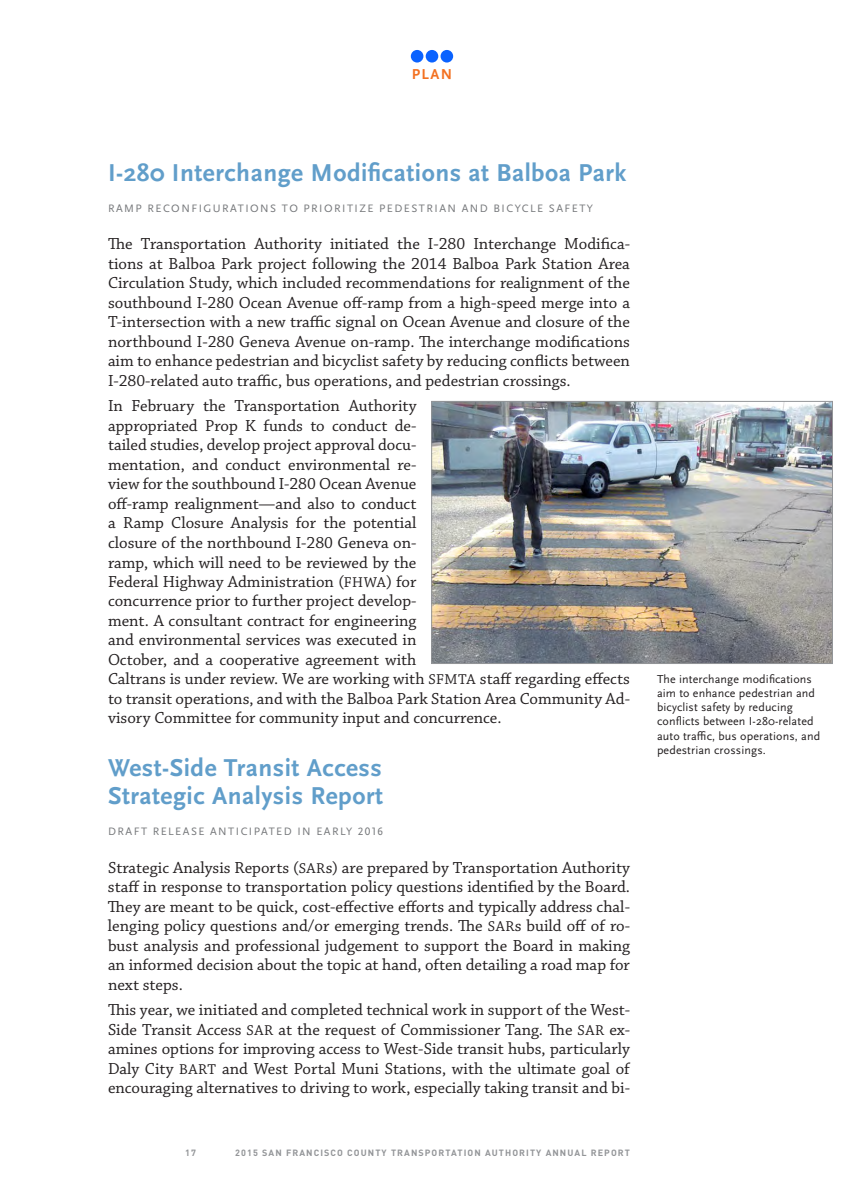
<style>
.page{position:relative;width:864px;height:1188px;background:#fff}
.page>*{position:absolute;margin:0;border:0;box-sizing:border-box;transform-origin:0 0}
.Plan_subhed{font:700 25.5px/28.5px "Scala Sans OT";letter-spacing:.02em;color:#619eca}
.t1{font:16.8px/19.5px "Chaparral Pro";color:#231f20;text-align:justify}
.t2{font:700 15px "Scala Sans OT";color:#f37121}
.Caption_left{font:12px/14.2px "Scala Sans OT";letter-spacing:.01em;color:#231f20}
.Subhed_tag_line{font:11.25px "Scala Sans OT";letter-spacing:.13em;color:#76787b}
.t3{font:700 9px "DIN";letter-spacing:.12em;color:#939598}
.s1{font-size:15px}
</style>
<div class="page">
<div style="left:411px;top:50px;width:12px;height:13px;background:#0a62ff;border-radius:50%"></div>
<div style="left:426px;top:50px;width:12px;height:13px;background:#0a62ff;border-radius:50%"></div>
<div style="left:441px;top:50px;width:12px;height:13px;background:#0a62ff;border-radius:50%"></div>
<img style="left:433px;top:403px;width:398px;height:259px">
<div style="left:431px;top:401px;width:402px;height:263px;border:1px solid #939598"></div>
<p class="t2" style="left:412px;top:66px;width:42px">PLAN</p>
<p class="Plan_subhed" style="left:108px;top:159px;width:520px">I-280 Interchange Modifications at Balboa Park</p>
<p class="Subhed_tag_line" style="left:108px;top:202px;width:487px">RAMP RECONFIGURATIONS TO PRIORITIZE PEDESTRIAN AND BICYCLE SAFETY</p>
<p class="t1" style="left:108px;top:235px;width:524px">The Transportation Authority initiated the I-280 Interchange Modifica&shy;tions at Balboa Park project following the 2014 Balboa Park Station Area Circulation Study, which included recommendations for realignment of the southbound I-280 Ocean Avenue off-ramp from a high-speed merge into a T-intersection with a new traffic signal on Ocean Avenue and closure of the northbound I-280 Geneva Avenue on-ramp. The interchange modifications aim to enhance pedestrian and bicyclist safety by reducing conflicts between I-280-related auto traffic, bus operations, and pedestrian crossings.</p>
<p class="t1" style="left:108px;top:397px;width:523px;text-align:left">In February the Transportation Authority<br>appropriated Prop K funds to conduct de-<br>tailed studies, develop project approval docu-<br>mentation, and conduct environmental re-<br>view for the southbound I-280 Ocean Avenue<br>off-ramp realignment—and also to conduct<br>a Ramp Closure Analysis for the potential<br>closure of the northbound I-280 Geneva on-<br>ramp, which will need to be reviewed by the<br>Federal Highway Administration (<span class="s1">FHWA</span>) for<br>concurrence prior to further project develop-<br>ment. A consultant contract for engineering<br>and environmental services was executed in<br>October, and a cooperative agreement with<br>Caltrans is under review. We are working with <span class="s1">SFMTA</span> staff regarding effects to transit operations, and with the Balboa Park Station Area Community Ad&shy;visory Committee for community input and concurrence.</p>
<p class="Plan_subhed" style="left:108px;top:754px;width:277px">West-Side Transit Access<br>Strategic Analysis Report</p>
<p class="Subhed_tag_line" style="left:108px;top:825px;width:277px">DRAFT RELEASE ANTICIPATED IN EARLY 2016</p>
<p class="t1" style="left:108px;top:858px;width:524px">Strategic Analysis Reports (<span class="s1">SAR</span>s) are prepared by Transportation Authority staff in response to transportation policy questions identified by the Board.<br>They are meant to be quick, cost-effective efforts and typically address chal&shy;lenging policy questions and/or emerging trends. The <span class="s1">SAR</span>s build off of ro&shy;bust analysis and professional judgement to support the Board in making an informed decision about the topic at hand, often detailing a road map for next steps.</p>
<p class="t1" style="left:108px;top:1001px;width:524px">This year, we initiated and completed technical work in support of the West-Side Transit Access <span class="s1">SAR</span> at the request of Commissioner Tang. The <span class="s1">SAR</span> ex&shy;amines options for improving access to West-Side transit hubs, particularly Daly City <span class="s1">BART</span> and West Portal Muni Stations, with the ultimate goal of encouraging alternatives to driving to work, especially taking transit and bi-</p>
<p class="t3" style="left:185px;top:1147px;width:12px">17</p>
<p class="t3" style="left:235px;top:1147px;width:396px">2015 SAN FRANCISCO COUNTY TRANSPORTATION AUTHORITY ANNUAL REPORT</p>
<p class="Caption_left" style="left:657px;top:672px;width:165px">The interchange modifications aim to enhance pedestrian and bicyclist safety by reducing conflicts between I-280-related auto traffic, bus operations, and pedestrian crossings.</p>
</div>
